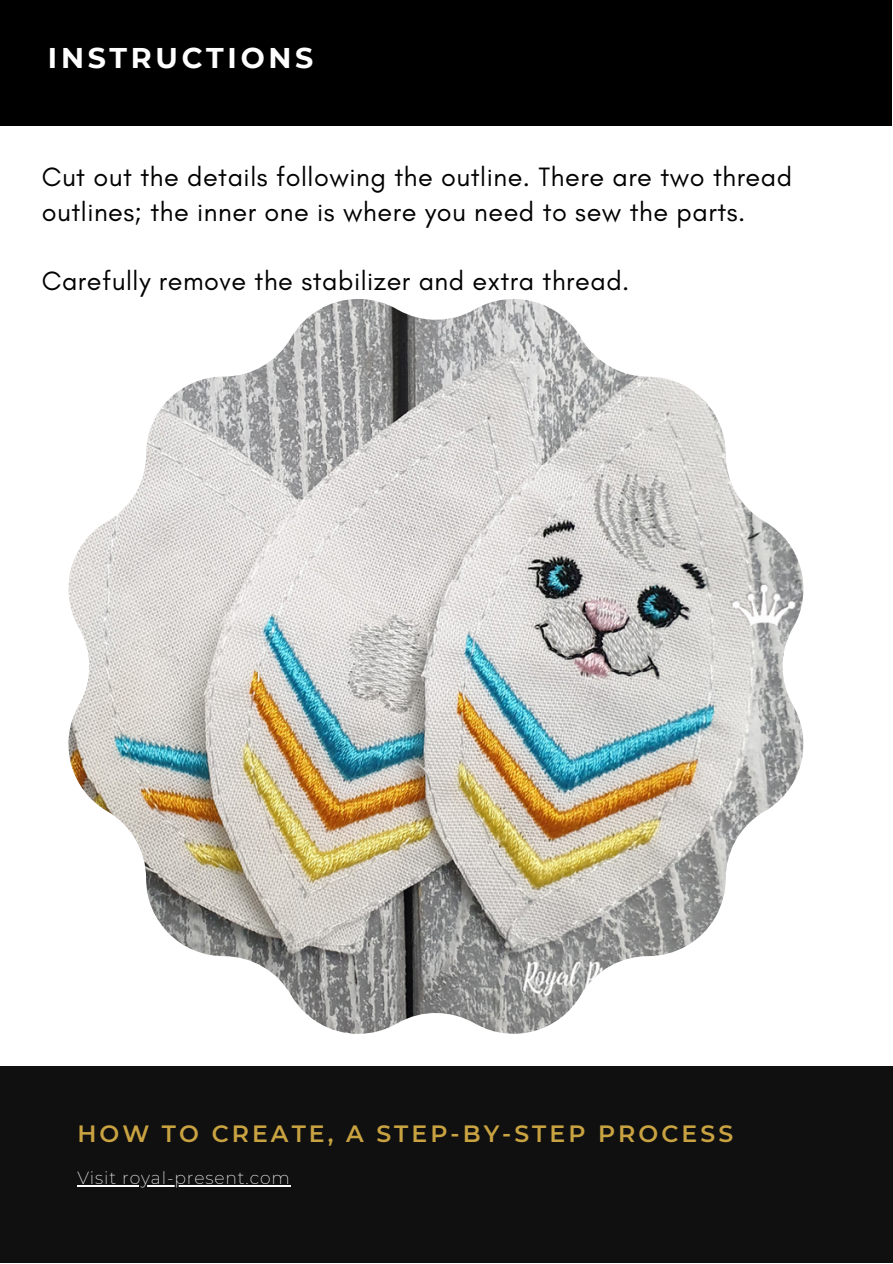
<style>
.page{position:relative;width:893px;height:1264px;background:#fff}
.page>*{position:absolute;margin:0;border:0;box-sizing:border-box;transform-origin:0 0}
.t1{font:700 28.5px "Montserrat";letter-spacing:.13em;color:#fff}
.t2{font:27px/34.8px "Glacial Indifference";letter-spacing:.02em;color:#000}
.t3{font:600 23.55px "Montserrat";letter-spacing:.13em;color:#c9a341}
.t4{font:200 17.25px "Montserrat";letter-spacing:.05em;color:#fff}
</style>
<div class="page">
<div style="left:0;top:1066px;width:892px;height:196px;background:#101010"></div>
<hr style="left:77px;top:1185px;width:214px;height:1px;background:#fff">
<div style="left:0;top:0;width:892px;height:126px;background:#000"></div>
<img style="left:68px;top:299px;width:735px;height:734px">
<p class="t1" style="left:48px;top:40px;width:267px">INSTRUCTIONS</p>
<p class="t2" style="left:42px;top:159px;width:751px">Cut out the details following the outline. There are two thread outlines; the inner one is where you need to sew the parts.</p>
<p class="t2" style="left:42px;top:263px;width:589px">Carefully remove the stabilizer and extra thread.</p>
<p class="t3" style="left:77px;top:1118px;width:657px">HOW TO CREATE, A STEP-BY-STEP PROCESS</p>
<p class="t4" style="left:77px;top:1167px;width:214px">Visit royal-present.com</p>
</div>
